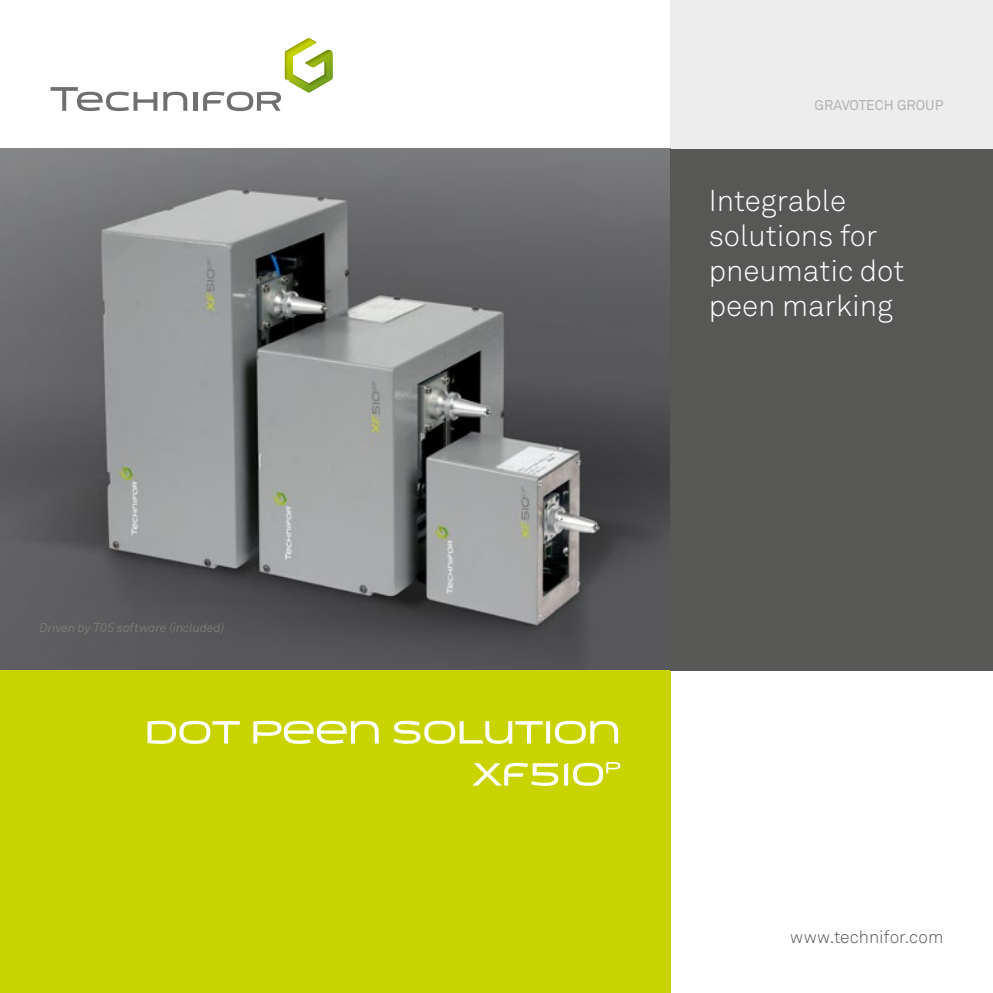
<style>
.page{position:relative;width:993px;height:993px;background:#fff}
.page>*{position:absolute;margin:0;border:0;box-sizing:border-box;transform-origin:0 0}
.t1{font:300 29.75px/35px "Akkurat Std";color:#fff}
.t2{font:300 17.5px "Akkurat Std";color:#575756}
.t3{font:14px "Akkurat Std";color:#b3b2b2}
.t4{font:italic 300 12.25px "Akkurat Std";letter-spacing:.01em;color:#878787}
</style>
<div class="page">
<hr style="left:193px;top:92px;width:4px;height:19px;background:#706f6f">
<svg style="left:163px;top:92px;width:24px;height:19px"></svg>
<svg style="left:51px;top:87px;width:106px;height:24px"></svg>
<svg style="left:203px;top:38px;width:129px;height:73px"></svg>
<div style="left:670px;top:0;width:322px;height:149px;background:#ededed"></div>
<img style="left:0;top:149px;width:670px;height:521px">
<div style="left:0;top:670px;width:670px;height:322px;background:#c8d300"></div>
<div style="left:670px;top:149px;width:322px;height:521px;background:#575756"></div>
<svg style="left:473px;top:761px;width:147px;height:24px"></svg>
<svg style="left:147px;top:720px;width:471px;height:23px"></svg>
<p class="t4" style="left:39px;top:620px;width:186px">Driven by T05 software (included)</p>
<p class="t3" style="left:814px;top:97px;width:130px">GRAVOTECH GROUP</p>
<p class="t1" style="left:708px;top:183px;width:197px">Integrable solutions for pneumatic dot peen marking</p>
<p class="t2" style="left:790px;top:925px;width:154px">www.technifor.com</p>
</div>
